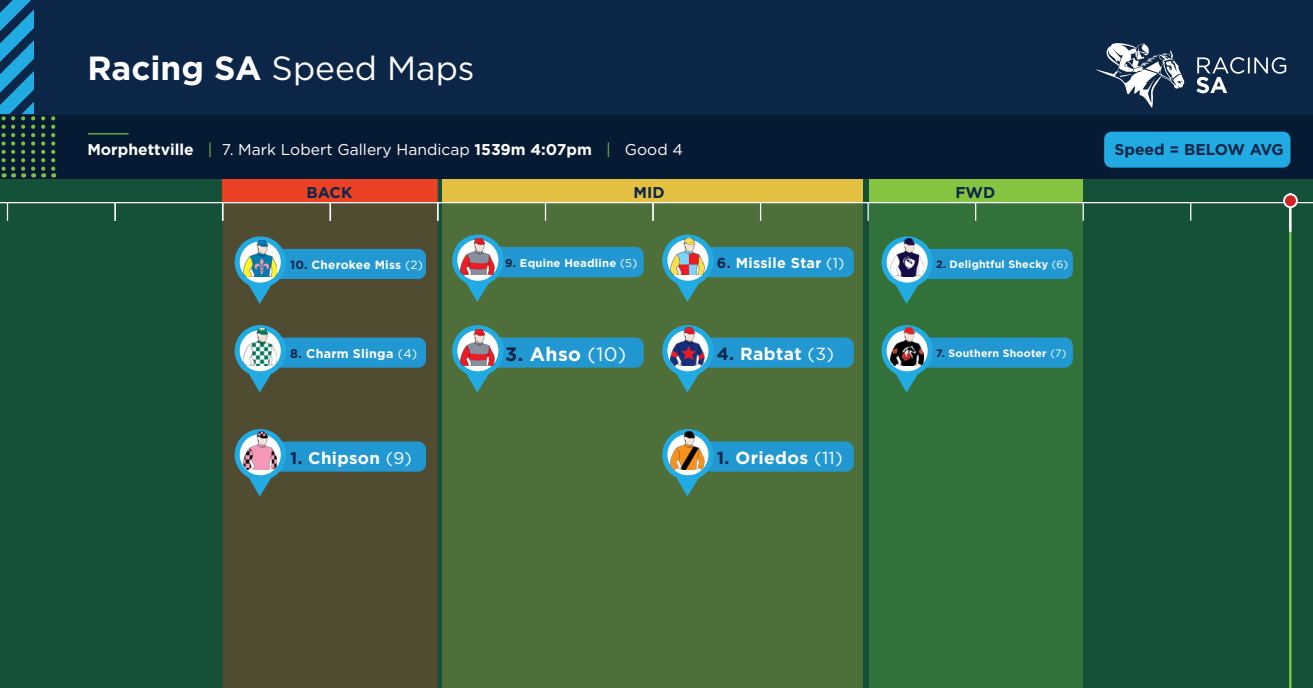
<style>
.page{position:relative;width:1313px;height:688px;background:#fff}
.page>*{position:absolute;margin:0;border:0;box-sizing:border-box;transform-origin:0 0}
.t1{font:33.5px "Gotham HTF";color:#fff}
.t2{font:700 19.38px "Gotham HTF";color:#fff}
.t3{font:700 17.5px "Gotham HTF";letter-spacing:.02em;color:#fff}
.t4{font:700 16.88px "Gotham HTF";letter-spacing:.02em;color:#fff}
.t5{font:15.62px "Gotham";color:#fff}
.t6{font:700 15.62px "Gotham HTF";color:#0c2647}
.t7{font:700 14.38px "Gotham HTF";letter-spacing:.02em;color:#fff}
.t8{font:700 12.5px "Gotham HTF";letter-spacing:.02em;color:#fff}
.t9{font:700 11.88px "Gotham HTF";letter-spacing:.02em;color:#fff}
.t10{font:700 11.25px "Gotham HTF";letter-spacing:.02em;color:#fff}
.t11{font:700 10.62px "Gotham HTF";letter-spacing:.02em;color:#fff}
.s1{font-weight:700}
.s2{font-family:"Gotham HTF";font-weight:700}
.s3{font-family:"Gotham HTF";color:#79c142}
.s4{font-family:"Gotham HTF"}
.s5{color:#0c2647}
.s6{font-family:"Gotham";font-weight:400}
</style>
<div class="page">
<div style="left:0;top:149px;width:1312px;height:539px;background:#155138"></div>
<div style="left:223px;top:203px;width:214px;height:485px;background:#504c32"></div>
<div style="left:222px;top:178px;width:215px;height:25px;background:#eb4225;border:1px solid #eb3e26"></div>
<div style="left:443px;top:178px;width:420px;height:25px;background:#e3c042"></div>
<div style="left:868px;top:178px;width:214px;height:25px;background:#84c440"></div>
<div style="left:443px;top:203px;width:420px;height:485px;background:#4e6f3a"></div>
<div style="left:868px;top:200px;width:214px;height:488px;background:#33713a"></div>
<div style="left:0;top:0;width:1312px;height:178px;background:#0c2647"></div>
<hr style="left:0;top:202px;width:1312px;height:1px;background:#fff">
<div style="left:0;top:115px;width:1312px;height:63px;background:#071a34"></div>
<svg style="left:545px;top:203px;width:1px;height:18px"></svg>
<hr style="left:88px;top:133px;width:41px;height:1px;background:#79c142">
<svg style="left:1196px;top:57px;width:90px;height:36px"></svg>
<svg style="left:1095px;top:43px;width:89px;height:65px"></svg>
<svg style="left:652px;top:203px;width:1px;height:18px"></svg>
<svg style="left:760px;top:203px;width:1px;height:18px"></svg>
<svg style="left:867px;top:203px;width:1px;height:18px"></svg>
<svg style="left:975px;top:203px;width:1px;height:18px"></svg>
<svg style="left:1082px;top:203px;width:1px;height:18px"></svg>
<svg style="left:1190px;top:203px;width:1px;height:18px"></svg>
<svg style="left:41px;top:116px;width:4px;height:61px"></svg>
<svg style="left:51px;top:116px;width:4px;height:61px"></svg>
<svg style="left:0;top:0;width:35px;height:177px"></svg>
<hr style="left:1289px;top:231px;width:2px;height:457px;background:#79c142">
<hr style="left:1289px;top:193px;width:2px;height:39px;background:#fff">
<div style="left:1284px;top:194px;width:12px;height:13px;background:#d1232a;border-radius:50%"></div>
<div style="left:1283px;top:193px;width:14px;height:15px;border:2px solid #fff;border-radius:50%"></div>
<svg style="left:7px;top:203px;width:1px;height:18px"></svg>
<svg style="left:114px;top:203px;width:2px;height:18px"></svg>
<svg style="left:222px;top:203px;width:1px;height:18px"></svg>
<svg style="left:329px;top:203px;width:2px;height:18px"></svg>
<svg style="left:437px;top:203px;width:1px;height:18px"></svg>
<svg style="left:235px;top:236px;width:191px;height:68px;background:#3f717a"></svg>
<img style="left:243px;top:238px;width:34px;height:38px">
<svg style="left:235px;top:325px;width:191px;height:67px;background:#3f717c"></svg>
<img style="left:243px;top:327px;width:34px;height:38px">
<svg style="left:235px;top:429px;width:191px;height:67px;background:#3f717c"></svg>
<img style="left:243px;top:431px;width:34px;height:38px">
<svg style="left:452px;top:325px;width:191px;height:67px"></svg>
<img style="left:461px;top:327px;width:33px;height:38px">
<svg style="left:452px;top:234px;width:191px;height:68px"></svg>
<img style="left:461px;top:236px;width:33px;height:38px">
<svg style="left:881px;top:236px;width:192px;height:68px"></svg>
<img style="left:890px;top:238px;width:33px;height:38px">
<svg style="left:881px;top:325px;width:192px;height:67px"></svg>
<img style="left:890px;top:327px;width:33px;height:38px">
<svg style="left:662px;top:325px;width:191px;height:67px"></svg>
<img style="left:671px;top:327px;width:33px;height:38px">
<svg style="left:662px;top:234px;width:191px;height:68px"></svg>
<img style="left:671px;top:236px;width:33px;height:38px">
<svg style="left:662px;top:429px;width:191px;height:67px"></svg>
<img style="left:671px;top:431px;width:33px;height:38px">
<div style="left:1104px;top:132px;width:186px;height:36px;background:#22abe2;border-radius:8px"></div>
<p class="t1" style="left:87px;top:49px;width:389px"><span class="s1">Racing SA</span> Speed Maps</p>
<p class="t5" style="left:87px;top:141px;width:597px"><span class="s2">Morphettville</span> <span class="s3">|</span> <span class="s4">7.</span> Mark Lobert Gallery Handicap <span class="s2">1539m 4:07pm</span> <span class="s3">|</span> Good 4</p>
<p class="t6" style="left:306px;top:184px;width:47px">BACK</p>
<p class="t6" style="left:633px;top:183px;width:33px">MID</p>
<p class="t6" style="left:955px;top:184px;width:41px">FWD</p>
<p class="t9" style="left:290px;top:258px;width:134px"><span class="s5">10.</span> Cherokee Miss <span class="s6">(2)</span></p>
<p class="t7" style="left:717px;top:255px;width:129px"><span class="s5">6.</span> Missile Star <span class="s6">(1)</span></p>
<p class="t10" style="left:505px;top:256px;width:133px"><span class="s5">9.</span> Equine Headline <span class="s6">(5)</span></p>
<p class="t11" style="left:936px;top:258px;width:134px"><span class="s5">2.</span> Delightful Shecky <span class="s6">(6)</span></p>
<p class="t8" style="left:290px;top:346px;width:129px"><span class="s5">8.</span> Charm Slinga <span class="s6">(4)</span></p>
<p class="t2" style="left:505px;top:342px;width:123px"><span class="s5">3.</span> Ahso <span class="s6">(10)</span></p>
<p class="t3" style="left:717px;top:343px;width:119px"><span class="s5">4.</span> Rabtat <span class="s6">(3)</span></p>
<p class="t11" style="left:936px;top:347px;width:132px"><span class="s5">7.</span> Southern Shooter <span class="s6">(7)</span></p>
<p class="t4" style="left:290px;top:448px;width:123px"><span class="s5">1.</span> Chipson <span class="s6">(9)</span></p>
<p class="t3" style="left:717px;top:447px;width:127px"><span class="s5">1.</span> Oriedos <span class="s6">(11)</span></p>
<p class="t6" style="left:1114px;top:141px;width:171px">Speed = BELOW AVG</p>
</div>
